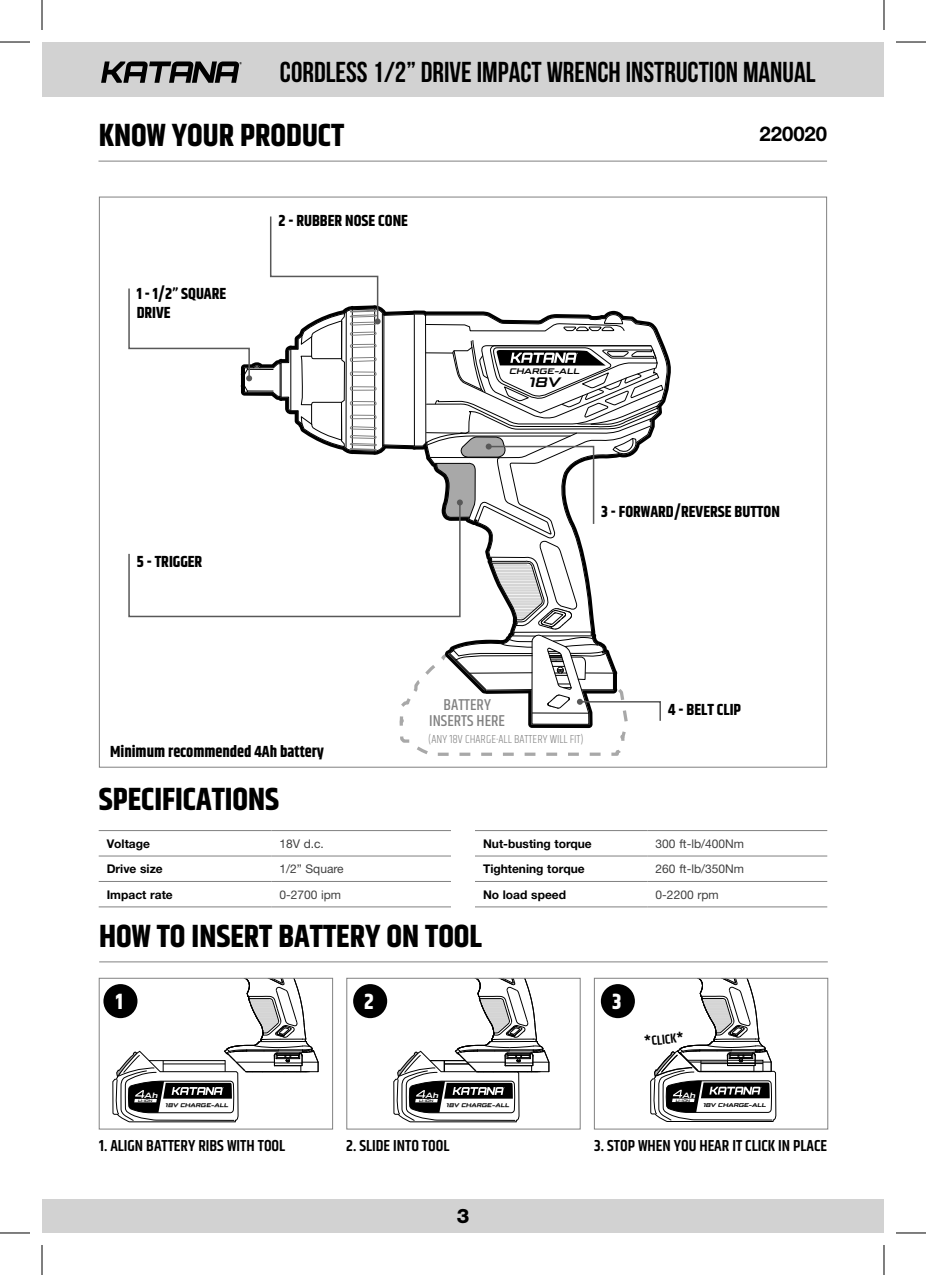
<style>
.page{position:relative;width:926px;height:1275px;background:#fff}
.page>*{position:absolute;margin:0;border:0;box-sizing:border-box;transform-origin:0 0}
.t1{font:700 32px "Khand";color:#000}
.t2{font:700 28.8px "Bebas Neue";color:#000}
.t3{font:700 22px "Khand";color:#fff}
.t4{font:700 20.4px "Helvetica Neue";color:#000}
.t5{font:800 20px "Helvetica Neue";color:#000}
.t6{font:700 16px/19.2px "Khand";color:#000}
.t7{font:600 16px "Khand";color:#000}
.t8{font:500 16px/16px "Khand";color:#818181;text-align:center}
.t9{font:italic 700 13.8px "Bunken Tech Sans Std Wide";color:#000}
.t10{font:600 13.4px "Khand";color:#000}
.t11{font:700 12px "Helvetica Neue";color:#000}
.t12{font:12px "Helvetica Neue";color:#404040}
.t13{font:300 12px "Khand";color:#818181}
.t14{font:italic 700 8px "Bunken Tech Sans Std Wide";color:#000}
.t15{font:italic 700 7.6px "Bunken Tech Sans Std Wide";color:#000}
.t16{font:italic 700 7.6px "Bunken Tech Sans Std Wide";color:#fff}
.t17{font:italic 700 5.4px "Bunken Tech Sans Std Wide";color:#000}
.t18{font:italic 700 4.4px "Bunken Tech Sans Std Wide";color:#000}
.t19{font:italic 700 3.6px "Bunken Tech Sans Std Wide";color:#000}
</style>
<div class="page">
<div style="left:42px;top:42px;width:842px;height:54px;background:#d2d2d2"></div>
<div style="left:42px;top:1199px;width:842px;height:34px;background:#d2d2d2"></div>
<svg style="left:101px;top:61px;width:141px;height:22px"></svg>
<hr style="left:99px;top:830px;width:172px;height:1px;background:#818181">
<hr style="left:271px;top:830px;width:180px;height:1px;background:#818181">
<hr style="left:99px;top:855px;width:172px;height:1px;background:#818181">
<hr style="left:271px;top:855px;width:180px;height:1px;background:#818181">
<hr style="left:99px;top:881px;width:172px;height:1px;background:#818181">
<hr style="left:271px;top:881px;width:180px;height:1px;background:#818181">
<hr style="left:99px;top:906px;width:172px;height:1px;background:#818181">
<hr style="left:271px;top:906px;width:180px;height:1px;background:#818181">
<hr style="left:475px;top:830px;width:173px;height:1px;background:#818181">
<hr style="left:648px;top:830px;width:179px;height:1px;background:#818181">
<hr style="left:475px;top:855px;width:173px;height:1px;background:#818181">
<hr style="left:648px;top:855px;width:179px;height:1px;background:#818181">
<hr style="left:475px;top:881px;width:173px;height:1px;background:#818181">
<hr style="left:648px;top:881px;width:179px;height:1px;background:#818181">
<hr style="left:475px;top:906px;width:173px;height:1px;background:#818181">
<hr style="left:648px;top:906px;width:179px;height:1px;background:#818181">
<svg style="left:128px;top:216px;width:540px;height:540px"></svg>
<hr style="left:98px;top:161px;width:729px;height:1px;background:#818181">
<hr style="left:99px;top:961px;width:729px;height:1px;background:#818181">
<svg style="left:112px;top:979px;width:207px;height:144px"></svg>
<div style="left:99px;top:977px;width:234px;height:152px;border:1px solid #818181"></div>
<svg style="left:393px;top:979px;width:157px;height:144px"></svg>
<div style="left:346px;top:977px;width:235px;height:152px;border:1px solid #818181"></div>
<svg style="left:650px;top:979px;width:126px;height:143px"></svg>
<div style="left:594px;top:977px;width:234px;height:152px;border:1px solid #818181"></div>
<div style="left:103px;top:984px;width:34px;height:34px;background:#000;border-radius:50%"></div>
<div style="left:353px;top:984px;width:34px;height:34px;background:#000;border-radius:50%"></div>
<div style="left:601px;top:984px;width:34px;height:34px;background:#000;border-radius:50%"></div>
<hr style="left:0;top:42px;width:30px;height:1px;background:#000">
<hr style="left:896px;top:42px;width:30px;height:1px;background:#000">
<hr style="left:0;top:1232px;width:30px;height:1px;background:#000">
<hr style="left:896px;top:1232px;width:30px;height:1px;background:#000">
<hr style="left:42px;top:0;width:1px;height:30px;background:#000">
<hr style="left:42px;top:1245px;width:1px;height:30px;background:#000">
<hr style="left:884px;top:0;width:1px;height:30px;background:#000">
<hr style="left:884px;top:1245px;width:1px;height:30px;background:#000">
<h2 class="t2" style="left:280px;top:56px;width:537px">CORDLESS 1/2” DRIVE IMPACT WRENCH INSTRUCTION MANUAL</h2>
<p class="t1" style="left:99px;top:112px;width:247px">KNOW YOUR PRODUCT</p>
<p class="t6" style="left:137px;top:284px;width:91px">1 - 1/2” SQUARE<br>DRIVE</p>
<p class="t6" style="left:278px;top:212px;width:131px">2 - RUBBER NOSE CONE</p>
<p class="t6" style="left:137px;top:552px;width:67px">5 - TRIGGER</p>
<p class="t4" style="left:759px;top:121px;width:69px">220020</p>
<p class="t14" style="left:509px;top:366px;width:72px">CHARGE-ALL</p>
<p class="t9" style="left:529px;top:373px;width:33px">18V</p>
<p class="t6" style="left:601px;top:503px;width:180px">3 - FORWARD/REVERSE BUTTON</p>
<p class="t6" style="left:110px;top:742px;width:215px">Minimum recommended 4Ah battery</p>
<p class="t1" style="left:99px;top:776px;width:182px">SPECIFICATIONS</p>
<p class="t11" style="left:107px;top:836px;width:45px">Voltage</p>
<p class="t12" style="left:279px;top:836px;width:46px">18V d.c.</p>
<p class="t11" style="left:107px;top:861px;width:58px">Drive size</p>
<p class="t12" style="left:279px;top:862px;width:66px">1/2” Square</p>
<p class="t11" style="left:107px;top:887px;width:68px">Impact rate</p>
<p class="t12" style="left:279px;top:887px;width:63px">0-2700 ipm</p>
<p class="t18" style="left:260px;top:891px;width:41px">CHARGE-ALL</p>
<p class="t15" style="left:271px;top:895px;width:19px">18V</p>
<p class="t8" style="left:429px;top:698px;width:77px">BATTERY<br>INSERTS HERE</p>
<p class="t13" style="left:428px;top:732px;width:157px">(ANY 18V CHARGE-ALL BATTERY WILL FIT)</p>
<p class="t6" style="left:668px;top:701px;width:74px">4 - BELT CLIP</p>
<p class="t11" style="left:483px;top:836px;width:110px">Nut-busting torque</p>
<p class="t12" style="left:656px;top:836px;width:90px">300 ft-lb/400Nm</p>
<p class="t11" style="left:483px;top:861px;width:103px">Tightening torque</p>
<p class="t12" style="left:656px;top:862px;width:90px">260 ft-lb/350Nm</p>
<p class="t11" style="left:483px;top:887px;width:85px">No load speed</p>
<p class="t12" style="left:656px;top:887px;width:65px">0-2200 rpm</p>
<p class="t18" style="left:491px;top:891px;width:41px">CHARGE-ALL</p>
<p class="t15" style="left:502px;top:895px;width:19px">18V</p>
<p class="t1" style="left:99px;top:913px;width:384px">HOW TO INSERT BATTERY ON TOOL</p>
<p class="t3" style="left:116px;top:986px;width:9px">1</p>
<p class="t3" style="left:364px;top:986px;width:11px">2</p>
<p class="t3" style="left:612px;top:986px;width:11px">3</p>
<p class="t10" style="left:644px;top:1032px;width:41px;rotate:-6deg">*CLICK*</p>
<p class="t16" style="left:145px;top:1090px;width:15px">Ah</p>
<p class="t19" style="left:138px;top:1098px;width:16px">LI-ION</p>
<p class="t17" style="left:166px;top:1102px;width:64px">18V CHARGE-ALL</p>
<p class="t16" style="left:425px;top:1090px;width:15px">Ah</p>
<p class="t19" style="left:419px;top:1098px;width:16px">LI-ION</p>
<p class="t17" style="left:447px;top:1102px;width:64px">18V CHARGE-ALL</p>
<p class="t16" style="left:682px;top:1090px;width:15px">Ah</p>
<p class="t19" style="left:676px;top:1098px;width:16px">LI-ION</p>
<p class="t17" style="left:703px;top:1101px;width:64px">18V CHARGE-ALL</p>
<p class="t7" style="left:99px;top:1135px;width:188px">1. ALIGN BATTERY RIBS WITH TOOL</p>
<p class="t7" style="left:346px;top:1135px;width:105px">2. SLIDE INTO TOOL</p>
<p class="t7" style="left:594px;top:1135px;width:234px">3. STOP WHEN YOU HEAR IT CLICK IN PLACE</p>
<p class="t5" style="left:457px;top:1203px;width:14px">3</p>
</div>
